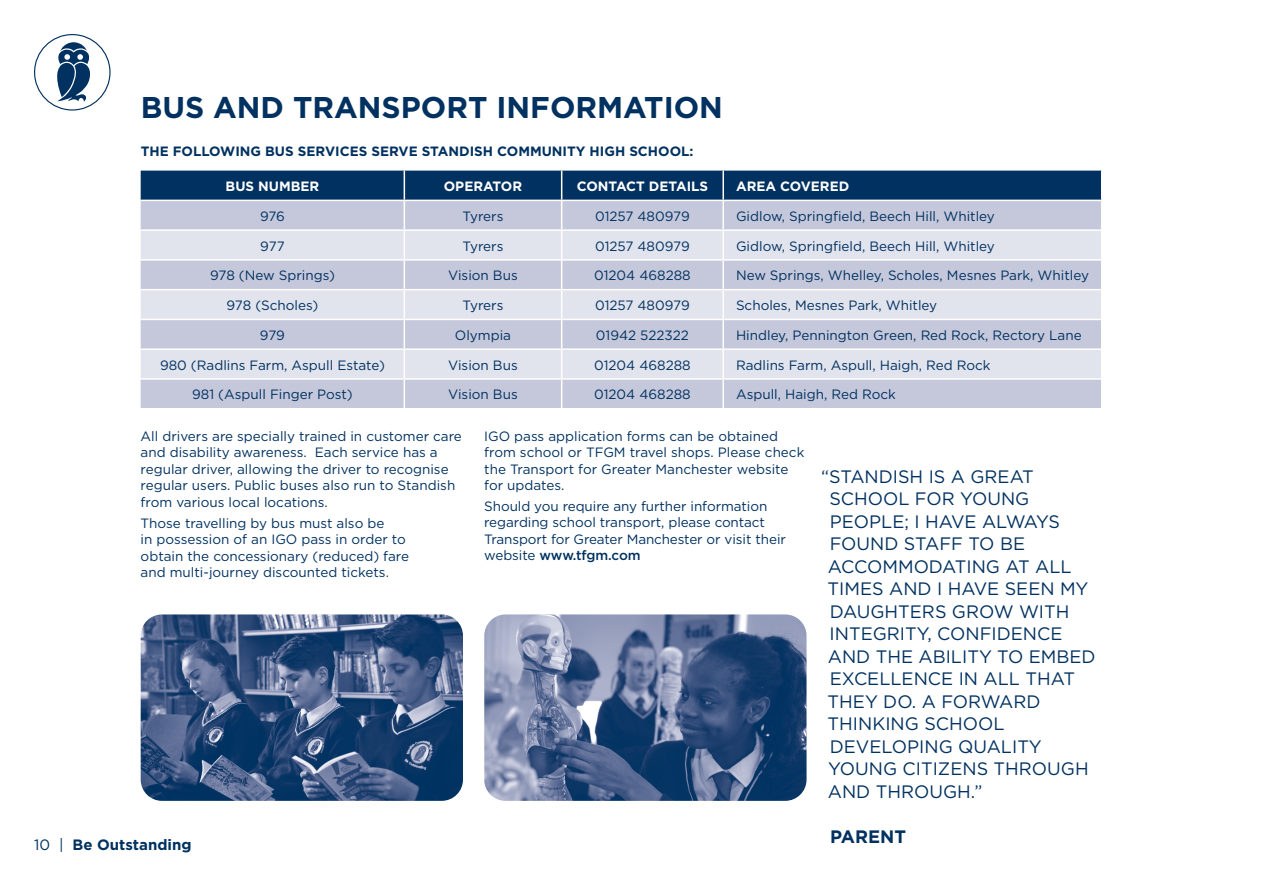
<style>
.page{position:relative;width:1263px;height:893px;background:#fff}
.page>*{position:absolute;margin:0;border:0;box-sizing:border-box;transform-origin:0 0}
.t1{font:700 30px "Gotham HTF";color:#003160}
.t2{font:18px/22.5px "Gotham HTF";color:#003160}
.t3{font:700 18px "Gotham HTF";color:#003160}
.t4{font:700 15px "Gotham HTF";color:#003160}
.t5{font:13.5px/16.5px "Gotham HTF";color:#003160}
.t6{font:700 13.5px "Gotham HTF";color:#003160}
.t7{font:700 13.5px "Gotham HTF";color:#fff}
.s1{font-weight:500}
.s2{font-weight:400}
</style>
<div class="page">
<div style="left:34px;top:34px;width:77px;height:77px;background:#fff;border:1px solid #003160;border-radius:50%"></div>
<svg style="left:57px;top:42px;width:33px;height:60px"></svg>
<svg style="left:141px;top:171px;width:961px;height:237px;background:#bac2d4"></svg>
<hr style="left:722px;top:380px;width:2px;height:28px;background:#fff">
<img style="left:141px;top:614px;width:322px;height:187px">
<img style="left:484px;top:614px;width:322px;height:187px">
<h1 class="t1" style="left:141px;top:90px;width:584px">BUS AND TRANSPORT INFORMATION</h1>
<p class="t6" style="left:141px;top:144px;width:554px">THE FOLLOWING BUS SERVICES SERVE STANDISH COMMUNITY HIGH SCHOOL:</p>
<p class="t7" style="left:226px;top:178px;width:95px">BUS NUMBER</p>
<p class="t7" style="left:444px;top:178px;width:80px">OPERATOR</p>
<p class="t7" style="left:577px;top:178px;width:133px">CONTACT DETAILS</p>
<p class="t7" style="left:736px;top:178px;width:115px">AREA COVERED</p>
<p class="t5" style="left:260px;top:208px;width:26px">976</p>
<p class="t5" style="left:463px;top:208px;width:42px">Tyrers</p>
<p class="t5" style="left:595px;top:208px;width:96px">01257 480979</p>
<p class="t5" style="left:736px;top:208px;width:260px">Gidlow, Springfield, Beech Hill, Whitley</p>
<p class="t5" style="left:260px;top:237px;width:26px">977</p>
<p class="t5" style="left:463px;top:237px;width:42px">Tyrers</p>
<p class="t5" style="left:595px;top:237px;width:96px">01257 480979</p>
<p class="t5" style="left:736px;top:237px;width:260px">Gidlow, Springfield, Beech Hill, Whitley</p>
<p class="t5" style="left:210px;top:267px;width:126px">978 (New Springs)</p>
<p class="t5" style="left:448px;top:267px;width:71px">Vision Bus</p>
<p class="t5" style="left:594px;top:267px;width:98px">01204 468288</p>
<p class="t5" style="left:736px;top:267px;width:354px">New Springs, Whelley, Scholes, Mesnes Park, Whitley</p>
<p class="t5" style="left:226px;top:297px;width:94px">978 (Scholes)</p>
<p class="t5" style="left:462px;top:297px;width:42px">Tyrers</p>
<p class="t5" style="left:595px;top:297px;width:96px">01257 480979</p>
<p class="t5" style="left:736px;top:297px;width:203px">Scholes, Mesnes Park, Whitley</p>
<p class="t5" style="left:260px;top:327px;width:27px">979</p>
<p class="t5" style="left:455px;top:327px;width:58px">Olympia</p>
<p class="t5" style="left:596px;top:327px;width:95px">01942 522322</p>
<p class="t5" style="left:736px;top:327px;width:347px">Hindley, Pennington Green, Red Rock, Rectory Lane</p>
<p class="t5" style="left:160px;top:356px;width:226px">980 (Radlins Farm, Aspull Estate)</p>
<p class="t5" style="left:448px;top:356px;width:71px">Vision Bus</p>
<p class="t5" style="left:594px;top:356px;width:98px">01204 468288</p>
<p class="t5" style="left:736px;top:356px;width:256px">Radlins Farm, Aspull, Haigh, Red Rock</p>
<p class="t5" style="left:192px;top:386px;width:162px">981 (Aspull Finger Post)</p>
<p class="t5" style="left:448px;top:386px;width:71px">Vision Bus</p>
<p class="t5" style="left:594px;top:386px;width:98px">01204 468288</p>
<p class="t5" style="left:736px;top:386px;width:161px">Aspull, Haigh, Red Rock</p>
<p class="t5" style="left:141px;top:428px;width:323px">All drivers are specially trained in customer care and disability awareness. Each service has a regular driver, allowing the driver to recognise regular users. Public buses also run to Standish from various local locations.</p>
<p class="t5" style="left:141px;top:514px;width:270px">Those travelling by bus must also be<br>in possession of an IGO pass in order to obtain the concessionary (reduced) fare and multi-journey discounted tickets.</p>
<p class="t5" style="left:484px;top:427px;width:322px">IGO pass application forms can be obtained from school or TFGM travel shops. Please check the Transport for Greater Manchester website for updates.</p>
<p class="t5" style="left:484px;top:498px;width:303px">Should you require any further information regarding school transport, please contact Transport for Greater Manchester or visit their website <span class="s1">www.tfgm.com</span></p>
<p class="t2" style="left:828px;top:465px;width:269px;text-indent:-7px">“STANDISH IS A GREAT<br>SCHOOL FOR YOUNG<br>PEOPLE; I HAVE ALWAYS<br>FOUND STAFF TO BE<br>ACCOMMODATING AT ALL<br>TIMES AND I HAVE SEEN MY<br>DAUGHTERS GROW WITH<br>INTEGRITY, CONFIDENCE<br>AND THE ABILITY TO EMBED<br>EXCELLENCE IN ALL THAT<br>THEY DO. A FORWARD<br>THINKING SCHOOL<br>DEVELOPING QUALITY<br>YOUNG CITIZENS THROUGH<br>AND THROUGH.”</p>
<h2 class="t3" style="left:830px;top:826px;width:77px">PARENT</h2>
<p class="t4" style="left:34px;top:836px;width:159px"><span class="s2">10 |</span> Be Outstanding</p>
</div>
